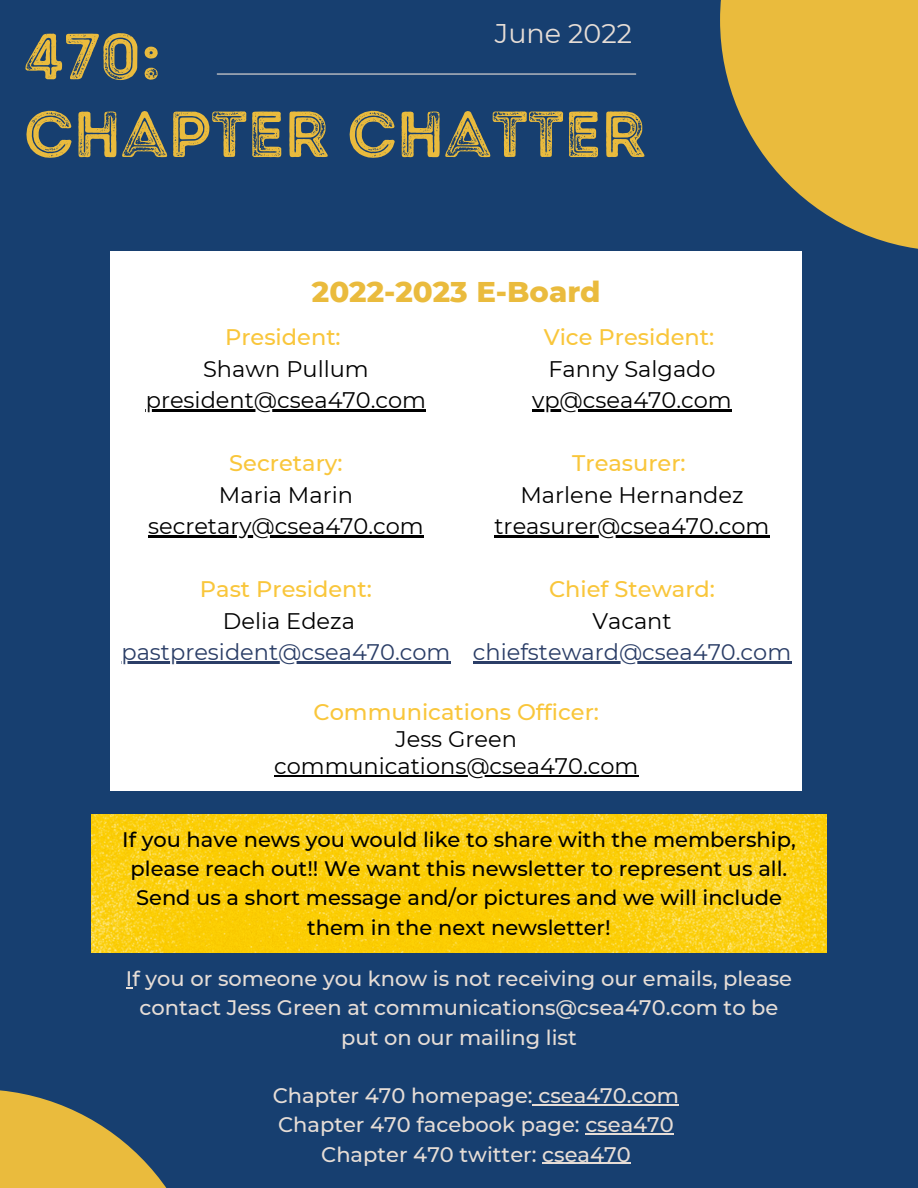
<style>
.page{position:relative;width:918px;height:1188px;background:#173f70}
.page>*{position:absolute;margin:0;border:0;box-sizing:border-box;transform-origin:0 0}
.t1{font:64.95px/77.8px "Intro Rust G Base 2 Line";color:#eabb3d}
.t2{font:800 29.1px "Montserrat";color:#eabb3d}
.t3{font:27px "Montserrat";color:#e6ddd6}
.t4{font:22.5px/31.5px "Montserrat";color:#000;text-align:center}
.t5{font:500 22.5px "Montserrat";color:#f9c63b}
.t6{font:22.5px "Montserrat";color:#2b3e67}
.t7{font:500 21px/29.2px "Montserrat";color:#e6ddd6;text-align:center}
.t8{font:500 21px/29.2px "Montserrat";color:#000;text-align:center}
</style>
<div class="page">
<hr style="left:217px;top:73px;width:419px;height:2px;background:#e6ddd6">
<svg style="left:720px;top:0;width:198px;height:249px;fill:#eabb3d"></svg>
<svg style="left:0;top:1090px;width:167px;height:98px"></svg>
<div style="left:110px;top:251px;width:692px;height:540px;background:#fff"></div>
<hr style="left:146px;top:409px;width:280px;height:3px;background:#000">
<hr style="left:148px;top:535px;width:276px;height:3px;background:#000">
<hr style="left:121px;top:661px;width:329px;height:3px;background:#2b3e67">
<hr style="left:532px;top:409px;width:200px;height:3px;background:#000">
<hr style="left:495px;top:535px;width:275px;height:3px;background:#000">
<hr style="left:473px;top:661px;width:318px;height:3px;background:#2b3e67">
<hr style="left:274px;top:775px;width:364px;height:1px;background:#000">
<img style="left:92px;top:814px;width:734px;height:139px">
<hr style="left:533px;top:1104px;width:146px;height:1px;background:#e6ddd6">
<hr style="left:585px;top:1134px;width:89px;height:1px;background:#e6ddd6">
<hr style="left:542px;top:1163px;width:89px;height:1px;background:#e6ddd6">
<p class="t3" style="left:495px;top:17px;width:139px">June 2022</p>
<h1 class="t1" style="left:24px;top:18px;width:624px">470:<br>CHAPTER CHATTER</h1>
<h2 class="t2" style="left:312px;top:273px;width:290px">2022-2023 E-Board</h2>
<p class="t5" style="left:225px;top:324px;width:117px">President:</p>
<p class="t4" style="left:146px;top:353px;width:282px">Shawn Pullum president@csea470.com</p>
<p class="t5" style="left:544px;top:324px;width:172px">Vice President:</p>
<p class="t4" style="left:532px;top:353px;width:201px">Fanny Salgado vp@csea470.com</p>
<p class="t5" style="left:229px;top:450px;width:115px">Secretary:</p>
<p class="t4" style="left:148px;top:479px;width:277px">Maria Marin secretary@csea470.com</p>
<p class="t5" style="left:572px;top:450px;width:115px">Treasurer:</p>
<p class="t4" style="left:495px;top:479px;width:277px">Marlene Hernandez treasurer@csea470.com</p>
<p class="t5" style="left:200px;top:576px;width:173px">Past President:</p>
<p class="t4" style="left:223px;top:605px;width:134px">Delia Edeza</p>
<p class="t6" style="left:121px;top:639px;width:331px">pastpresident@csea470.com</p>
<p class="t5" style="left:549px;top:576px;width:168px">Chief Steward:</p>
<p class="t4" style="left:592px;top:605px;width:81px">Vacant</p>
<p class="t6" style="left:473px;top:639px;width:320px">chiefsteward@csea470.com</p>
<p class="t5" style="left:313px;top:698px;width:287px">Communications Officer:</p>
<p class="t4" style="left:274px;top:725px;width:366px;line-height:27px">Jess Green communications@csea470.com</p>
<p class="t8" style="left:122px;top:825px;width:675px">If you have news you would like to share with the membership, please reach out!! We want this newsletter to represent us all.<br>Send us a short message and/or pictures and we will include them in the next newsletter!</p>
<p class="t7" style="left:126px;top:964px;width:668px">If you or someone you know is not receiving our emails, please contact Jess Green at communications@csea470.com to be put on our mailing list</p>
<p class="t7" style="left:273px;top:1081px;width:408px">Chapter 470 homepage: csea470.com<br>Chapter 470 facebook page: csea470<br>Chapter 470 twitter: csea470</p>
</div>
